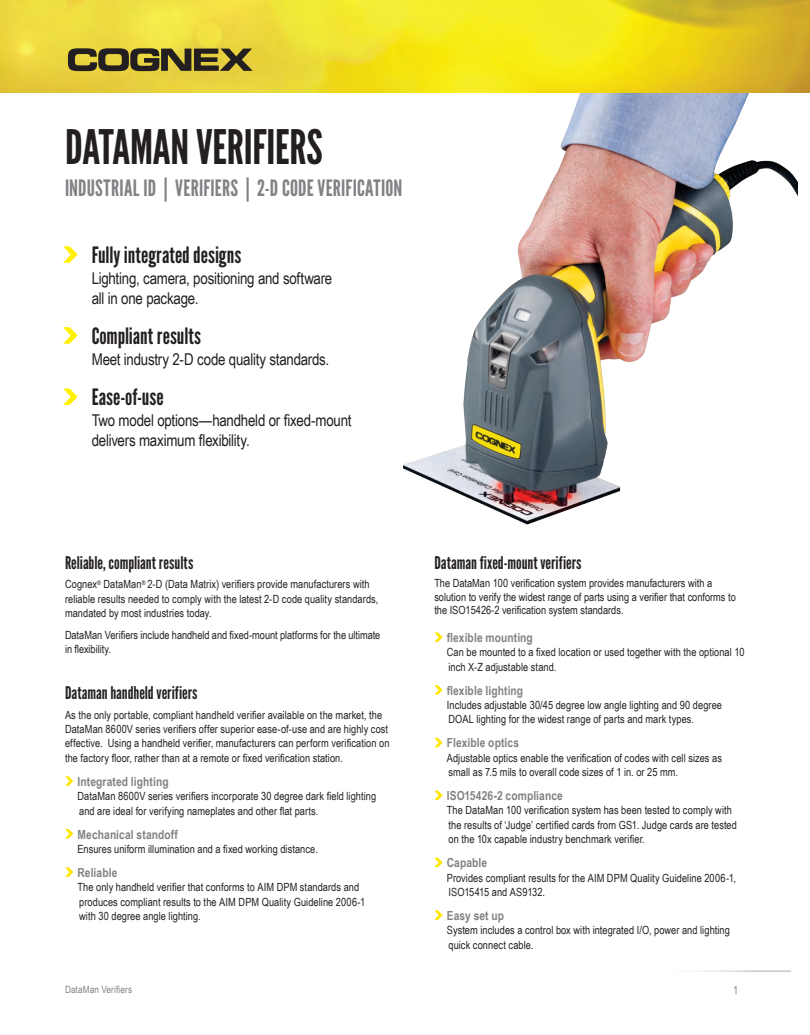
<style>
.page{position:relative;width:810px;height:1035px;background:#fff}
.page>*{position:absolute;margin:0;border:0;box-sizing:border-box;transform-origin:0 0}
.t1{font:47.5px "League Gothic";letter-spacing:-.005em;color:#231f20}
.t2{font:22.5px "League Gothic";color:#231f20}
.t3{font:22.5px "League Gothic";letter-spacing:.01em;color:#808285}
.t4{font:17.5px "League Gothic";color:#231f20}
.body{font:16.25px "Arial Narrow";letter-spacing:-.015em;color:#231f20}
.body-2{font:700 12.5px "Arial Narrow";letter-spacing:.01em;color:#808285}
.body-3{font:11.25px/14.4px "Arial Narrow";letter-spacing:.005em;color:#231f20}
.bullets{font:11.25px/13.5px "Arial Narrow";color:#231f20}
.bullets-2{font:11.25px "Arial Narrow";color:#808285}
.body-4{font:10px "Arial Narrow";letter-spacing:.015em;color:#808285}
</style>
<div class="page">
<img style="left:403px;top:93px;width:394px;height:432px">
<img style="left:0;top:0;width:810px;height:93px">
<svg style="left:68px;top:48px;width:185px;height:23px;background:#6f642c"></svg>
<hr style="left:653px;top:971px;width:138px;height:1px;background:#bcbdc0">
<svg style="left:65px;top:776px;width:8px;height:10px"></svg>
<svg style="left:65px;top:829px;width:8px;height:9px"></svg>
<svg style="left:65px;top:867px;width:8px;height:10px"></svg>
<svg style="left:434px;top:633px;width:9px;height:9px"></svg>
<svg style="left:434px;top:685px;width:9px;height:10px"></svg>
<svg style="left:434px;top:738px;width:9px;height:9px"></svg>
<svg style="left:434px;top:791px;width:9px;height:9px"></svg>
<svg style="left:434px;top:858px;width:9px;height:9px"></svg>
<svg style="left:434px;top:910px;width:9px;height:10px"></svg>
<svg style="left:63px;top:246px;width:15px;height:17px"></svg>
<svg style="left:63px;top:327px;width:15px;height:17px"></svg>
<svg style="left:63px;top:389px;width:15px;height:16px"></svg>
<p class="t1" style="left:65px;top:118px;width:259px">DATAMAN VERIFIERS</p>
<p class="t3" style="left:65px;top:175px;width:339px">INDUSTRIAL ID | VERIFIERS | 2-D CODE VERIFICATION</p>
<p class="t2" style="left:92px;top:241px;width:151px">Fully integrated designs</p>
<p class="body" style="left:92px;top:267px;width:242px">Lighting, camera, positioning and software</p>
<p class="body" style="left:92px;top:287px;width:108px">all in one package.</p>
<p class="t2" style="left:92px;top:322px;width:111px">Compliant results</p>
<p class="body" style="left:92px;top:348px;width:239px">Meet industry 2-D code quality standards.</p>
<p class="t2" style="left:92px;top:383px;width:74px">Ease-of-use</p>
<p class="body" style="left:92px;top:409px;width:261px">Two model options—handheld or fixed-mount</p>
<p class="body" style="left:92px;top:429px;width:160px">delivers maximum flexibility.</p>
<p class="t4" style="left:65px;top:552px;width:130px">Reliable, compliant results</p>
<p class="body-3" style="left:65px;top:577px;width:315px">Cognex<sup>®</sup> DataMan<sup>®</sup> 2-D (Data Matrix) verifiers provide manufacturers with reliable results needed to comply with the latest 2-D code quality standards, mandated by most industries today.</p>
<p class="body-3" style="left:65px;top:627px;width:317px">DataMan Verifiers include handheld and fixed-mount platforms for the ultimate in flexibility.</p>
<p class="t4" style="left:65px;top:682px;width:134px">Dataman handheld verifiers</p>
<p class="body-3" style="left:65px;top:707px;width:326px">As the only portable, compliant handheld verifier available on the market, the DataMan 8600V series verifiers offer superior ease-of-use and are highly cost effective. Using a handheld verifier, manufacturers can perform verification on the factory floor, rather than at a remote or fixed verification station.</p>
<p class="body-2" style="left:78px;top:772px;width:93px">Integrated lighting</p>
<p class="body-3" style="left:78px;top:789px;width:300px">DataMan 8600V series verifiers incorporate 30 degree dark field lighting and are ideal for verifying nameplates and other flat parts.</p>
<p class="body-2" style="left:78px;top:825px;width:102px">Mechanical standoff</p>
<p class="body-3" style="left:78px;top:841px;width:242px">Ensures uniform illumination and a fixed working distance.</p>
<p class="body-2" style="left:78px;top:863px;width:42px">Reliable</p>
<p class="body-3" style="left:78px;top:880px;width:289px">The only handheld verifier that conforms to AIM DPM standards and produces compliant results to the AIM DPM Quality Guideline 2006-1 with 30 degree angle lighting.</p>
<p class="t4" style="left:434px;top:552px;width:149px">Dataman fixed-mount verifiers</p>
<p class="bullets" style="left:434px;top:576px;width:303px">The DataMan 100 verification system provides manufacturers with a solution to verify the widest range of parts using a verifier that conforms to the ISO15426-2 verification system standards.</p>
<p class="body-2" style="left:447px;top:628px;width:88px">flexible mounting</p>
<p class="body-3" style="left:447px;top:645px;width:299px">Can be mounted to a fixed location or used together with the optional 10 inch X-Z adjustable stand.</p>
<p class="body-2" style="left:447px;top:681px;width:78px">flexible lighting</p>
<p class="body-3" style="left:447px;top:697px;width:277px">Includes adjustable 30/45 degree low angle lighting and 90 degree<br>DOAL lighting for the widest range of parts and mark types.</p>
<p class="body-2" style="left:447px;top:734px;width:74px">Flexible optics</p>
<p class="body-3" style="left:447px;top:750px;width:277px">Adjustable optics enable the verification of codes with cell sizes as small as 7.5 mils to overall code sizes of 1 in. or 25 mm.</p>
<p class="body-2" style="left:447px;top:786px;width:118px">ISO15426-2 compliance</p>
<p class="body-3" style="left:447px;top:803px;width:292px">The DataMan 100 verification system has been tested to comply with the results of ‘Judge’ certified cards from GS1. Judge cards are tested on the 10x capable industry benchmark verifier.</p>
<p class="body-2" style="left:447px;top:853px;width:42px">Capable</p>
<p class="body-3" style="left:447px;top:870px;width:291px">Provides compliant results for the AIM DPM Quality Guideline 2006-1,<br>ISO15415 and AS9132.</p>
<p class="body-2" style="left:447px;top:906px;width:59px">Easy set up</p>
<p class="body-3" style="left:447px;top:923px;width:285px">System includes a control box with integrated I/O, power and lighting quick connect cable.</p>
<p class="body-4" style="left:65px;top:982px;width:69px">DataMan Verifiers</p>
<p class="bullets-2" style="left:733px;top:981px;width:7px">1</p>
</div>
